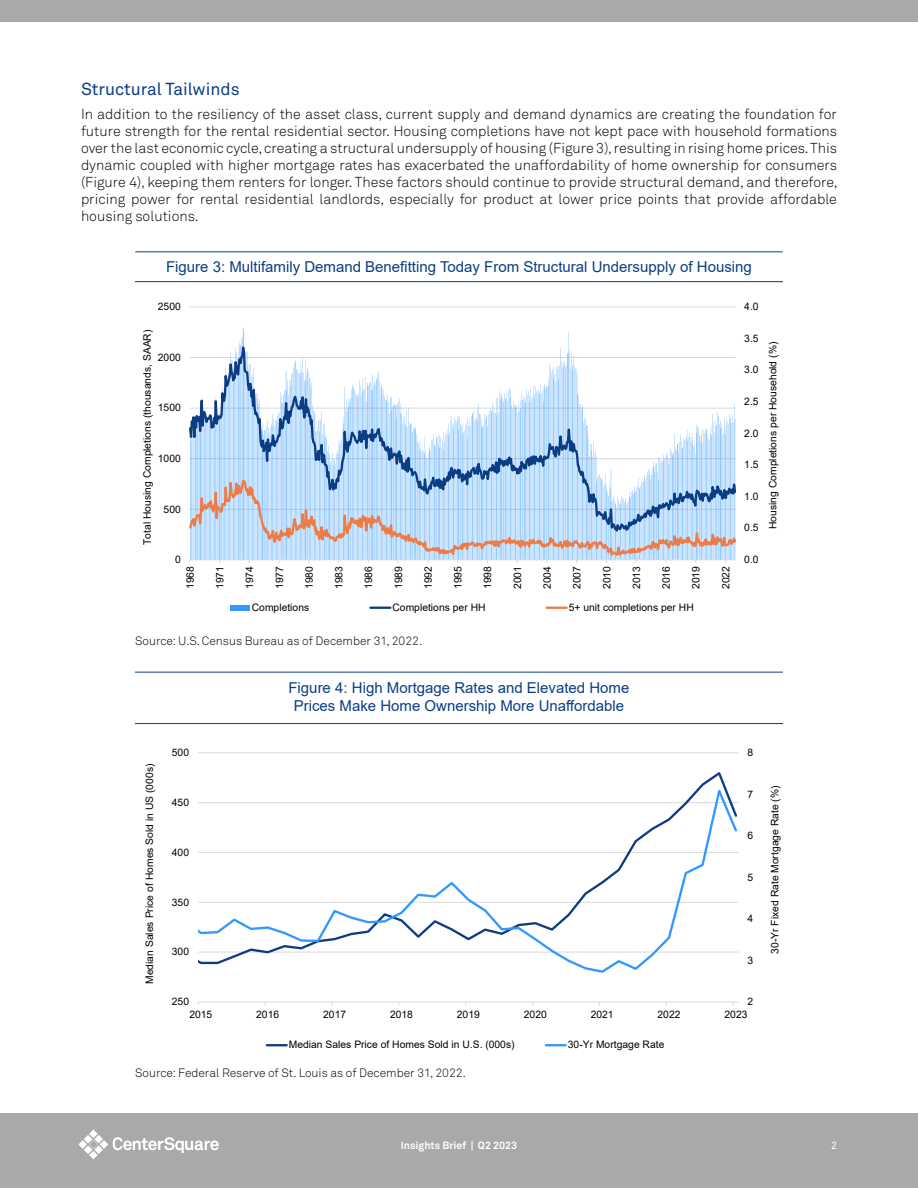
<style>
.page{position:relative;width:918px;height:1188px;background:#fff}
.page>*{position:absolute;margin:0;border:0;box-sizing:border-box;transform-origin:0 0}
.t1{font:17.25px "Akkurat Pro";color:#0c3d84}
.t2{font:15px/18px "Arial";color:#0c3d84;text-align:center}
.t3{font:14.25px/17.1px "Akkurat Light Pro";color:#000;text-align:justify}
.t4{font:12px "Akkurat Light Pro";color:#000}
.t5{font:700 10.5px "Akkurat Pro";color:#fff}
.t6{font:10.5px "Akkurat Pro";color:#fff}
.t7{font:10.35px "Arial";color:#000}
</style>
<div class="page">
<div style="left:0;top:1113px;width:918px;height:75px;background:#a7a9ab"></div>
<svg style="left:78px;top:1130px;width:141px;height:29px"></svg>
<div style="left:0;top:0;width:918px;height:22px;background:#a7a9ab"></div>
<hr style="left:198px;top:752px;width:541px;height:1px;background:#d9d9d9">
<svg style="left:198px;top:1001px;width:541px;height:2px"></svg>
<svg style="left:198px;top:772px;width:541px;height:201px"></svg>
<hr style="left:267px;top:1044px;width:20px;height:2px;background:#0c3d84">
<hr style="left:546px;top:1044px;width:20px;height:2px;background:#3098ff">
<hr style="left:135px;top:723px;width:648px;height:1px;background:#0c3d84">
<hr style="left:135px;top:672px;width:648px;height:1px;background:#0c3d84">
<hr style="left:190px;top:307px;width:545px;height:1px;background:#d9d9d9">
<svg style="left:190px;top:332px;width:546px;height:104px"></svg>
<svg style="left:190px;top:436px;width:546px;height:125px;background:#bad2ee"></svg>
<div style="left:230px;top:605px;width:20px;height:5px;background:#3098ff"></div>
<hr style="left:370px;top:607px;width:20px;height:2px;background:#0c3d84">
<hr style="left:547px;top:607px;width:20px;height:2px;background:#ef7b45">
<hr style="left:135px;top:281px;width:648px;height:1px;background:#0c3d84">
<hr style="left:135px;top:252px;width:648px;height:1px;background:#0c3d84">
<p class="t1" style="left:81px;top:78px;width:160px">Structural Tailwinds</p>
<p class="t3" style="left:81px;top:105px;width:758px">In addition to the resiliency of the asset class, current supply and demand dynamics are creating the foundation for future strength for the rental residential sector. Housing completions have not kept pace with household formations over the last economic cycle, creating a structural undersupply of housing (Figure 3), resulting in rising home prices. This dynamic coupled with higher mortgage rates has exacerbated the unaffordability of home ownership for consumers (Figure 4), keeping them renters for longer. These factors should continue to provide structural demand, and therefore, pricing power for rental residential landlords, especially for product at lower price points that provide affordable housing solutions.</p>
<p class="t2" style="left:166px;top:258px;width:587px">Figure 3: Multifamily Demand Benefitting Today From Structural Undersupply of Housing</p>
<p class="t7" style="left:158px;top:299px;width:24px">2500</p>
<p class="t7" style="left:140px;top:545px;width:217px;rotate:-90deg">Total Housing Completions (thousands, SAAR)</p>
<p class="t7" style="left:158px;top:350px;width:24px">2000</p>
<p class="t7" style="left:158px;top:401px;width:24px">1500</p>
<p class="t7" style="left:158px;top:451px;width:24px">1000</p>
<p class="t7" style="left:164px;top:502px;width:19px">500</p>
<p class="t7" style="left:175px;top:552px;width:7px">0</p>
<p class="t7" style="left:183px;top:589px;width:24px;rotate:-90deg">1968</p>
<p class="t7" style="left:213px;top:589px;width:24px;rotate:-90deg">1971</p>
<p class="t7" style="left:242px;top:589px;width:24px;rotate:-90deg">1974</p>
<p class="t7" style="left:272px;top:589px;width:24px;rotate:-90deg">1977</p>
<p class="t7" style="left:302px;top:589px;width:24px;rotate:-90deg">1980</p>
<p class="t7" style="left:332px;top:589px;width:24px;rotate:-90deg">1983</p>
<p class="t7" style="left:362px;top:589px;width:24px;rotate:-90deg">1986</p>
<p class="t7" style="left:391px;top:589px;width:24px;rotate:-90deg">1989</p>
<p class="t7" style="left:421px;top:589px;width:24px;rotate:-90deg">1992</p>
<p class="t7" style="left:451px;top:589px;width:24px;rotate:-90deg">1995</p>
<p class="t7" style="left:481px;top:589px;width:24px;rotate:-90deg">1998</p>
<p class="t7" style="left:510px;top:589px;width:24px;rotate:-90deg">2001</p>
<p class="t7" style="left:540px;top:589px;width:24px;rotate:-90deg">2004</p>
<p class="t7" style="left:570px;top:589px;width:24px;rotate:-90deg">2007</p>
<p class="t7" style="left:600px;top:589px;width:24px;rotate:-90deg">2010</p>
<p class="t7" style="left:629px;top:589px;width:24px;rotate:-90deg">2013</p>
<p class="t7" style="left:659px;top:589px;width:24px;rotate:-90deg">2016</p>
<p class="t7" style="left:689px;top:589px;width:24px;rotate:-90deg">2019</p>
<p class="t7" style="left:719px;top:589px;width:24px;rotate:-90deg">2022</p>
<p class="t7" style="left:252px;top:600px;width:59px">Completions</p>
<p class="t7" style="left:392px;top:600px;width:95px">Completions per HH</p>
<p class="t7" style="left:569px;top:600px;width:127px">5+ unit completions per HH</p>
<p class="t4" style="left:135px;top:634px;width:289px">Source: U.S. Census Bureau as of December 31, 2022.</p>
<p class="t7" style="left:744px;top:299px;width:16px">4.0</p>
<p class="t7" style="left:744px;top:331px;width:16px">3.5</p>
<p class="t7" style="left:744px;top:363px;width:16px">3.0</p>
<p class="t7" style="left:744px;top:394px;width:16px">2.5</p>
<p class="t7" style="left:744px;top:426px;width:16px">2.0</p>
<p class="t7" style="left:744px;top:457px;width:16px">1.5</p>
<p class="t7" style="left:744px;top:489px;width:16px">1.0</p>
<p class="t7" style="left:744px;top:521px;width:16px">0.5</p>
<p class="t7" style="left:744px;top:552px;width:16px">0.0</p>
<p class="t7" style="left:766px;top:529px;width:189px;rotate:-90deg">Housing Completions per Household (%)</p>
<p class="t7" style="left:142px;top:984px;width:222px;rotate:-90deg">Median Sales Price of Homes Sold in US (000s)</p>
<p class="t7" style="left:172px;top:745px;width:19px">500</p>
<p class="t7" style="left:172px;top:795px;width:19px">450</p>
<p class="t7" style="left:172px;top:845px;width:19px">400</p>
<p class="t7" style="left:172px;top:895px;width:19px">350</p>
<p class="t7" style="left:172px;top:945px;width:19px">300</p>
<p class="t7" style="left:172px;top:994px;width:19px">250</p>
<p class="t2" style="left:288px;top:678px;width:342px">Figure 4: High Mortgage Rates and Elevated Home<br>Prices Make Home Ownership More Unaffordable</p>
<p class="t7" style="left:748px;top:745px;width:7px">8</p>
<p class="t7" style="left:748px;top:787px;width:7px">7</p>
<p class="t7" style="left:748px;top:828px;width:7px">6</p>
<p class="t7" style="left:748px;top:870px;width:7px">5</p>
<p class="t7" style="left:748px;top:911px;width:7px">4</p>
<p class="t7" style="left:748px;top:953px;width:7px">3</p>
<p class="t7" style="left:748px;top:994px;width:7px">2</p>
<p class="t7" style="left:189px;top:1007px;width:24px">2015</p>
<p class="t7" style="left:256px;top:1007px;width:24px">2016</p>
<p class="t7" style="left:323px;top:1007px;width:24px">2017</p>
<p class="t7" style="left:390px;top:1007px;width:24px">2018</p>
<p class="t7" style="left:457px;top:1007px;width:24px">2019</p>
<p class="t7" style="left:524px;top:1007px;width:24px">2020</p>
<p class="t7" style="left:591px;top:1007px;width:24px">2021</p>
<p class="t7" style="left:658px;top:1007px;width:24px">2022</p>
<p class="t7" style="left:724px;top:1007px;width:24px">2023</p>
<p class="t7" style="left:289px;top:1038px;width:227px">Median Sales Price of Homes Sold in U.S. (000s)</p>
<p class="t7" style="left:568px;top:1038px;width:98px">30-Yr Mortgage Rate</p>
<p class="t4" style="left:135px;top:1066px;width:332px">Source: Federal Reserve of St. Louis as of December 31, 2022.</p>
<p class="t7" style="left:768px;top:954px;width:170px;rotate:-90deg">30-Yr Fixed Rate Mortgage Rate (%)</p>
<p class="t5" style="left:401px;top:1138px;width:118px">Insights Brief | Q2 2023</p>
<p class="t6" style="left:831px;top:1139px;width:7px">2</p>
</div>
